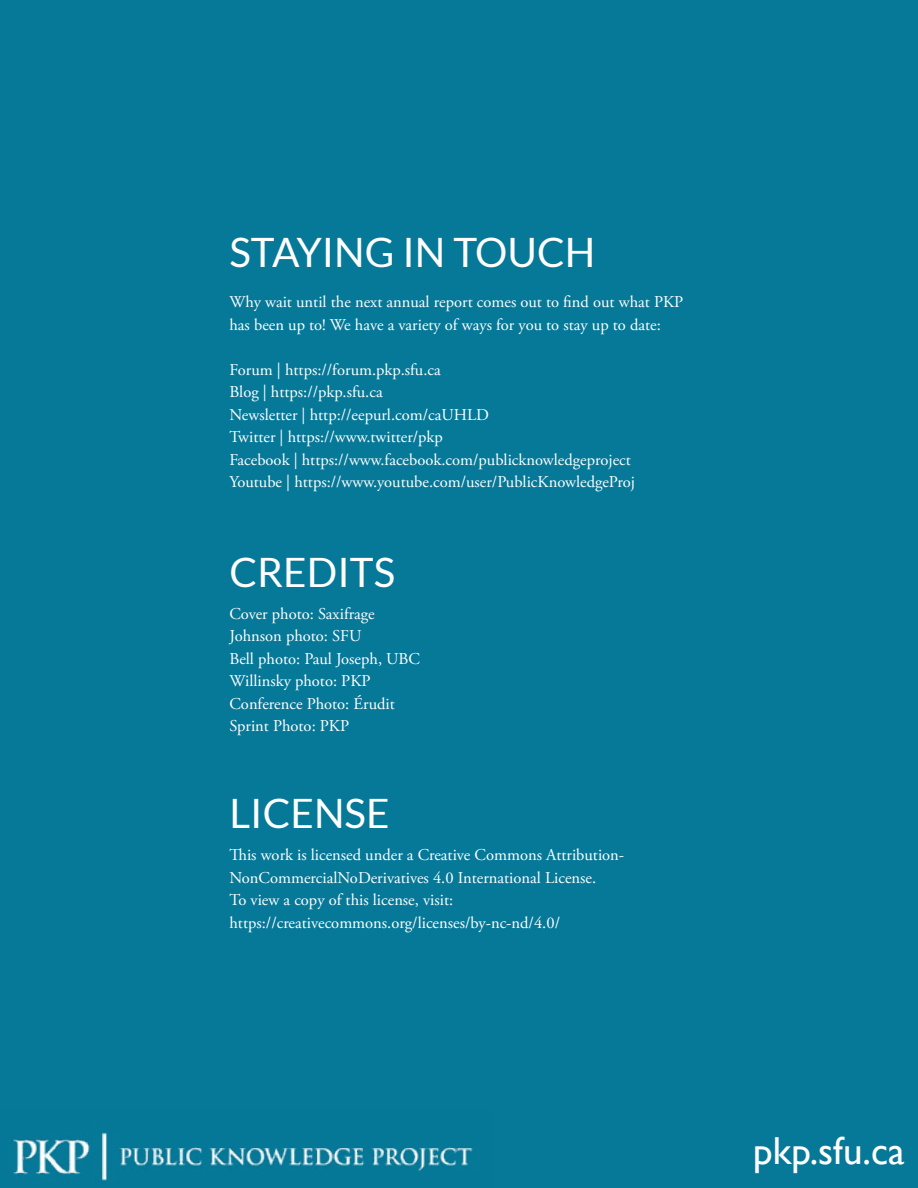
<style>
.page{position:relative;width:918px;height:1188px;background:#067999}
.page>*{position:absolute;margin:0;border:0;box-sizing:border-box;transform-origin:0 0}
.t1{font:40.5px "Lato";color:#fff}
.t2{font:39px "Gill Sans";color:#fff}
.t3{font:16.5px/22.5px "Adobe Garamond Pro";color:#fff}
</style>
<div class="page">
<img style="left:13px;top:1132px;width:460px;height:49px">
<h1 class="t1" style="left:230px;top:229px;width:367px">STAYING IN TOUCH</h1>
<p class="t3" style="left:230px;top:292px;width:455px">Why wait until the next annual report comes out to find out what PKP has been up to! We have a variety of ways for you to stay up to date:</p>
<p class="t3" style="left:230px;top:359px;width:407px">Forum | https://forum.pkp.sfu.ca<br>Blog | https://pkp.sfu.ca<br>Newsletter | http://eepurl.com/caUHLD<br>Twitter | https://www.twitter/pkp<br>Facebook | https://www.facebook.com/publicknowledgeproject Youtube | https://www.youtube.com/user/PublicKnowledgeProj</p>
<h1 class="t1" style="left:230px;top:550px;width:167px">CREDITS</h1>
<p class="t3" style="left:230px;top:603px;width:192px">Cover photo: Saxifrage<br>Johnson photo: SFU<br>Bell photo: Paul Joseph, UBC<br>Willinsky photo: PKP<br>Conference Photo: Érudit<br>Sprint Photo: PKP</p>
<h1 class="t1" style="left:230px;top:791px;width:162px">LICENSE</h1>
<p class="t3" style="left:230px;top:844px;width:396px">This work is licensed under a Creative Commons Attribution-NonCommercialNoDerivatives 4.0 International License.<br>To view a copy of this license, visit: https://creativecommons.org/licenses/by-nc-nd/4.0/</p>
<h2 class="t2" style="left:753px;top:1128px;width:153px">pkp.sfu.ca</h2>
</div>
